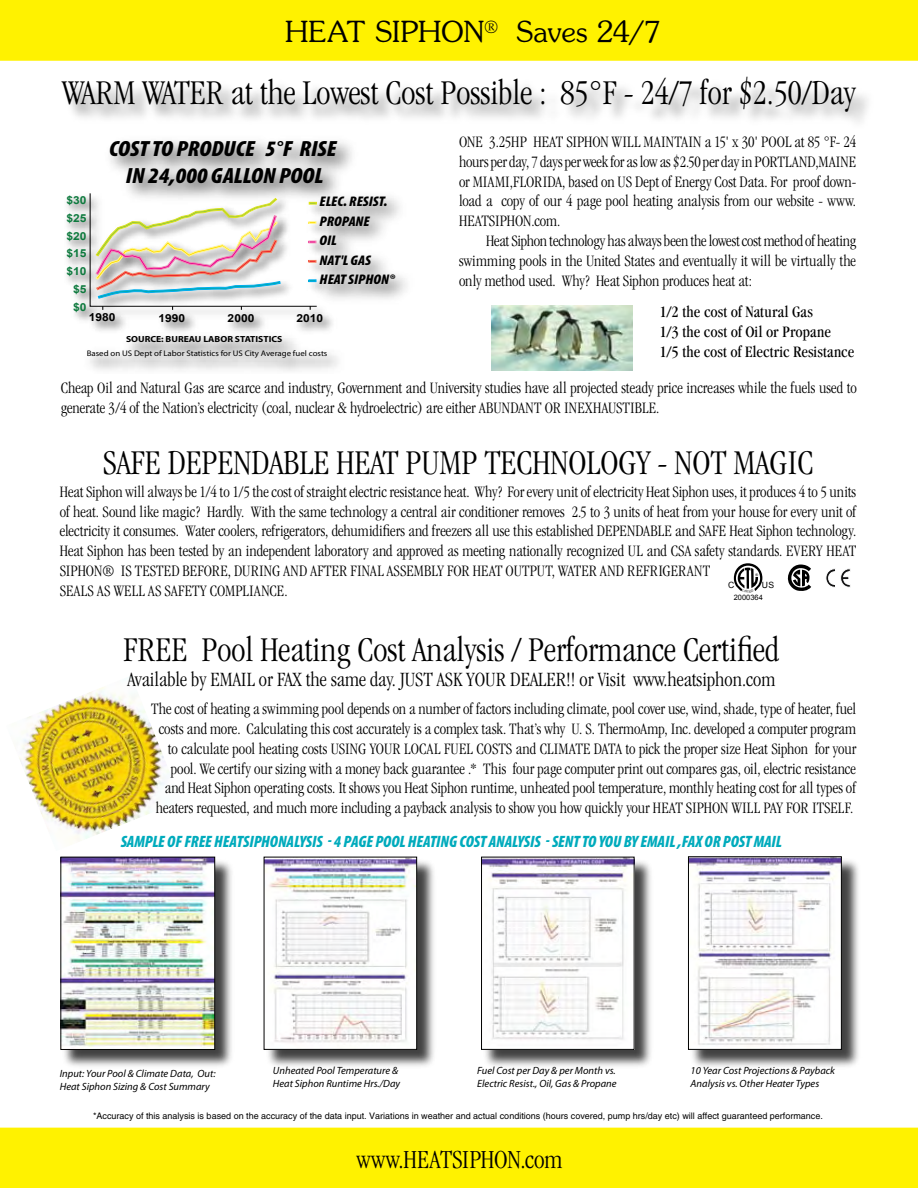
<style>
.page{position:relative;width:918px;height:1188px;background:#fff}
.page>*{position:absolute;margin:0;border:0;box-sizing:border-box;transform-origin:0 0}
.t1{font:300 condensed 36px "Garamond";color:#000}
.t2{font:300 27px "Souvenir";letter-spacing:-.03em;color:#000}
.t3{font:300 condensed 27px "Garamond";letter-spacing:-.005em;color:#000}
.t4{font:italic 900 condensed 22.05px/26.5px "Myriad Pro";color:#000;text-align:center;scale:1.09 1}
.t5{font:300 condensed 21px "Garamond";color:#000}
.t6{font:300 condensed 16.5px/19.8px "Garamond";color:#000;text-align:justify}
.t7{font:italic 900 condensed 16.5px "Myriad Pro";letter-spacing:-.005em;color:#00abbc}
.t8{font:condensed 16.5px/19.8px "Garamond";letter-spacing:.01em;color:#000}
.t9{font:italic 900 condensed 13.95px "Myriad Pro";color:#000;scale:1.09 1}
.t10{font:700 11.1px "Arial";color:#0e7a3e;scale:1.09 1}
.t11{font:700 11.1px "Arial";color:#000;scale:1.09 1}
.t12{font:italic 10.5px/12.6px "Myriad Pro";color:#000}
.t13{font:9px "Helvetica LT Std";color:#000}
.t14{font:700 8.85px "Myriad Pro";color:#000;scale:1.09 1}
.t15{font:8.7px "Arial";color:#000}
.t16{font:8.1px "Myriad Pro";color:#000;scale:1.09 1}
.t17{font:7.5px "Arial";color:#000}
.t18{font:3.6px "Arial";color:#000}
</style>
<div class="page">
<img style="left:19px;top:687px;width:150px;height:155px">
<div style="left:1px;top:1px;width:916px;height:59px;background:#fff200"></div>
<div style="left:0;top:0;width:918px;height:61px;border:2px solid #fff200"></div>
<div style="left:1px;top:1128px;width:916px;height:59px;background:#fff200"></div>
<div style="left:0;top:1128px;width:918px;height:60px;border:2px solid #fff200"></div>
<div style="left:265px;top:858px;width:172px;height:212px;background:#000;opacity:.75"></div>
<img style="left:266px;top:859px;width:149px;height:189px">
<div style="left:264px;top:857px;width:153px;height:193px;border:1px solid #000"></div>
<div style="left:62px;top:858px;width:173px;height:212px;background:#000;opacity:.75"></div>
<img style="left:62px;top:859px;width:151px;height:189px">
<div style="left:60px;top:857px;width:155px;height:193px;border:1px solid #000"></div>
<div style="left:483px;top:858px;width:172px;height:212px;background:#000;opacity:.75"></div>
<img style="left:483px;top:859px;width:150px;height:189px">
<div style="left:481px;top:857px;width:154px;height:193px;border:1px solid #000"></div>
<div style="left:690px;top:858px;width:172px;height:212px;background:#000;opacity:.75"></div>
<img style="left:690px;top:858px;width:150px;height:190px">
<div style="left:688px;top:856px;width:154px;height:194px;border:1px solid #000"></div>
<img style="left:492px;top:306px;width:140px;height:65px">
<img style="left:73px;top:294px;width:10px;height:18px">
<img style="left:162px;top:323px;width:33px;height:3px">
<img style="left:83px;top:194px;width:251px;height:129px">
<img style="left:96px;top:316px;width:25px;height:11px">
<img style="left:166px;top:316px;width:25px;height:10px">
<img style="left:303px;top:310px;width:25px;height:17px">
<img style="left:234px;top:316px;width:26px;height:10px">
<img style="left:91px;top:310px;width:208px;height:6px">
<img style="left:308px;top:196px;width:99px;height:117px">
<svg style="left:89px;top:192px;width:229px;height:118px"></svg>
<div style="left:63px;top:79px;width:813px;height:53px;background:#000;opacity:.54"></div>
<svg style="left:826px;top:568px;width:24px;height:20px"></svg>
<svg style="left:787px;top:565px;width:24px;height:26px"></svg>
<svg style="left:734px;top:563px;width:29px;height:29px"></svg>
<h2 class="t2" style="left:285px;top:14px;width:44px">HEAT</h2>
<h2 class="t2" style="left:375px;top:14px;width:287px">SIPHON<sup>®</sup> Saves 24/7</h2>
<h1 class="t1" style="left:62px;top:73px;width:795px">WARM WATER at the Lowest Cost Possible : 85°F - 24/7 for $2.50/Day</h1>
<p class="t10" style="left:66px;top:194px;width:20px">$30</p>
<p class="t10" style="left:66px;top:212px;width:20px">$25</p>
<p class="t10" style="left:66px;top:230px;width:20px">$20</p>
<p class="t10" style="left:66px;top:247px;width:20px">$15</p>
<p class="t10" style="left:66px;top:265px;width:20px">$10</p>
<p class="t10" style="left:73px;top:283px;width:14px">$5</p>
<h3 class="t4" style="left:109px;top:135px;width:210px">COST TO PRODUCE 5°F RISE<br>IN 24,000 GALLON POOL</h3>
<p class="t9" style="left:320px;top:193px;width:64px">ELEC. RESIST.</p>
<p class="t9" style="left:320px;top:212px;width:48px">PROPANE</p>
<p class="t9" style="left:320px;top:232px;width:17px">OIL</p>
<p class="t9" style="left:320px;top:251px;width:49px">NAT'L GAS</p>
<p class="t9" style="left:320px;top:270px;width:70px">HEAT SIPHON®</p>
<p class="t10" style="left:73px;top:301px;width:14px">$0</p>
<p class="t11" style="left:89px;top:311px;width:26px">1980</p>
<p class="t11" style="left:158px;top:312px;width:26px">1990</p>
<p class="t11" style="left:228px;top:312px;width:26px">2000</p>
<p class="t11" style="left:297px;top:312px;width:26px">2010</p>
<p class="t14" style="left:126px;top:333px;width:145px">SOURCE: BUREAU LABOR STATISTICS</p>
<p class="t16" style="left:87px;top:349px;width:222px">Based on US Dept of Labor Statistics for US City Average fuel costs</p>
<p class="t6" style="left:459px;top:132px;width:399px">ONE 3.25HP HEAT SIPHON WILL MAINTAIN a 15' x 30' POOL at 85 °F- 24 hours per day, 7 days per week for as low as $2.50 per day in PORTLAND,MAINE or MIAMI,FLORIDA, based on US Dept of Energy Cost Data. For proof down&shy;load a copy of our 4 page pool heating analysis from our website - www.<br>HEATSIPHON.com.</p>
<p class="t6" style="left:459px;top:231px;width:399px;text-indent:27px">Heat Siphon technology has always been the lowest cost method of heating swimming pools in the United States and eventually it will be virtually the only method used. Why? Heat Siphon produces heat at:</p>
<p class="t8" style="left:659px;top:302px;width:196px">1/2 the cost of Natural Gas<br>1/3 the cost of Oil or Propane<br>1/5 the cost of Electric Resistance</p>
<p class="t6" style="left:61px;top:378px;width:798px">Cheap Oil and Natural Gas are scarce and industry, Government and University studies have all projected steady price increases while the fuels used to generate 3/4 of the Nation’s electricity (coal, nuclear &amp; hydroelectric) are either ABUNDANT OR INEXHAUSTIBLE.</p>
<h1 class="t1" style="left:103px;top:443px;width:712px">SAFE DEPENDABLE HEAT PUMP TECHNOLOGY - NOT MAGIC</h1>
<p class="t6" style="left:60px;top:482px;width:798px;text-align:left">Heat Siphon will always be 1/4 to 1/5 the cost of straight electric resistance heat. Why? For every unit of electricity Heat Siphon uses, it produces 4 to 5 units of heat. Sound like magic? Hardly. With the same technology a central air conditioner removes 2.5 to 3 units of heat from your house for every unit of electricity it consumes. Water coolers, refrigerators, dehumidifiers and freezers all use this established DEPENDABLE and SAFE Heat Siphon technology.<br>Heat Siphon has been tested by an independent laboratory and approved as meeting nationally recognized UL and CSA safety standards. EVERY HEAT SIPHON® IS TESTED BEFORE, DURING AND AFTER FINAL ASSEMBLY FOR HEAT OUTPUT, WATER AND REFRIGERANT<br>SEALS AS WELL AS SAFETY COMPLIANCE.</p>
<p class="t18" style="left:755px;top:573px;width:4px">®</p>
<p class="t17" style="left:734px;top:593px;width:31px">2000364</p>
<p class="t15" style="left:728px;top:580px;width:8px">C</p>
<p class="t15" style="left:762px;top:580px;width:14px">US</p>
<h1 class="t1" style="left:124px;top:630px;width:657px">FREE Pool Heating Cost Analysis / Performance Certified</h1>
<p class="t5" style="left:127px;top:668px;width:650px">Available by EMAIL or FAX the same day. JUST ASK YOUR DEALER!! or Visit www.heatsiphon.com</p>
<p class="t6" style="left:151px;top:699px;width:707px;text-align:right">The cost of heating a swimming pool depends on a number of factors including climate, pool cover use, wind, shade, type of heater, fuel costs and more. Calculating this cost accurately is a complex task. That’s why U. S. ThermoAmp, Inc. developed a computer program to calculate pool heating costs USING YOUR LOCAL FUEL COSTS and CLIMATE DATA to pick the proper size Heat Siphon for your pool. We certify our sizing with a money back guarantee .* This four page computer print out compares gas, oil, electric resistance and Heat Siphon operating costs. It shows you Heat Siphon runtime, unheated pool temperature, monthly heating cost for all types of heaters requested, and much more including a payback analysis to show you how quickly your HEAT SIPHON WILL PAY FOR ITSELF.</p>
<p class="t7" style="left:121px;top:831px;width:16px">SAMPLE</p>
<p class="t7" style="left:167px;top:831px;width:257px">OF FREE HEATSIPHONALYSIS - 4 PA GE POOL HEATIN</p>
<p class="t7" style="left:449px;top:831px;width:55px">G COST ANALYSIS</p>
<p class="t7" style="left:546px;top:831px;width:103px">- SENT TO YOU BYEMAIL</p>
<p class="t7" style="left:678px;top:831px;width:94px">,FAX OR POST MAIL</p>
<p class="t12" style="left:273px;top:1064px;width:129px">Unheated Pool Temperature &amp;<br>Heat Siphon Runtime Hrs./Day</p>
<p class="t12" style="left:477px;top:1064px;width:141px">Fuel Cost per Day &amp; per Month vs.<br>Electric Resist., Oil, Gas &amp; Propane</p>
<p class="t12" style="left:691px;top:1064px;width:146px">10 Year Cost Projections &amp; Payback<br>Analysis vs. Other Heater Types</p>
<p class="t12" style="left:60px;top:1067px;width:157px">Input: Your Pool &amp; Climate Data, Out:<br>Heat Siphon Sizing &amp; Cost Summary</p>
<p class="t13" style="left:93px;top:1111px;width:731px">*Accuracy of this analysis is based on the accuracy of the data input. Variations in weather and actual conditions (hours covered, pump hrs/day etc) will affect guaranteed performance.</p>
<h2 class="t3" style="left:357px;top:1145px;width:207px">www.HEATSIPHON.com</h2>
</div>
